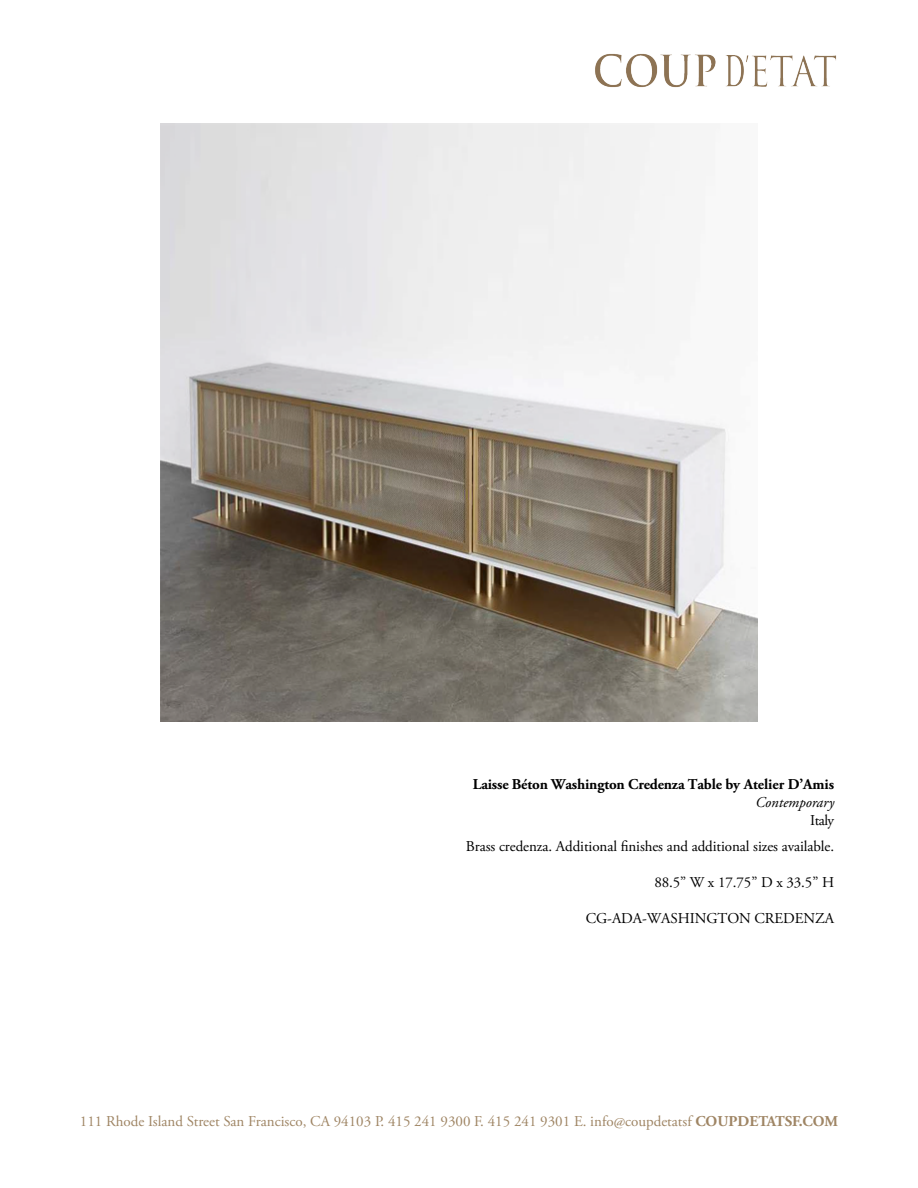
<style>
.page{position:relative;width:918px;height:1188px;background:#fff}
.page>*{position:absolute;margin:0;border:0;box-sizing:border-box;transform-origin:0 0}
.t1{font:15px/26px "Adobe Garamond Pro";letter-spacing:-.005em;color:#000;text-align:right}
.t2{font:15px "Adobe Garamond Pro";color:#9f8564}
.t3{font:700 15px "Adobe Garamond Pro";letter-spacing:-.01em;color:#000}
.t4{font:italic 15px "Adobe Garamond Pro";color:#000}
.s1{font-weight:700}
</style>
<div class="page">
<img style="left:595px;top:54px;width:242px;height:34px">
<img style="left:160px;top:124px;width:598px;height:597px">
<p class="t3" style="left:473px;top:775px;width:363px">Laisse Béton Washington Credenza Table by Atelier D’Amis</p>
<p class="t4" style="left:755px;top:793px;width:80px">Contemporary</p>
<p class="t1" style="left:466px;top:808px;width:370px">Italy<br>Brass credenza. Additional finishes and additional sizes available.</p>
<p class="t1" style="left:654px;top:870px;width:181px">88.5” W x 17.75” D x 33.5” H</p>
<p class="t1" style="left:586px;top:906px;width:250px">CG-ADA-WASHINGTON CREDENZA</p>
<p class="t2" style="left:80px;top:1112px;width:760px">111 Rhode Island Street San Francisco, CA 94103 P. 415 241 9300 F. 415 241 9301 E. info@coupdetatsf <span class="s1">COUPDETATSF.COM</span></p>
</div>
